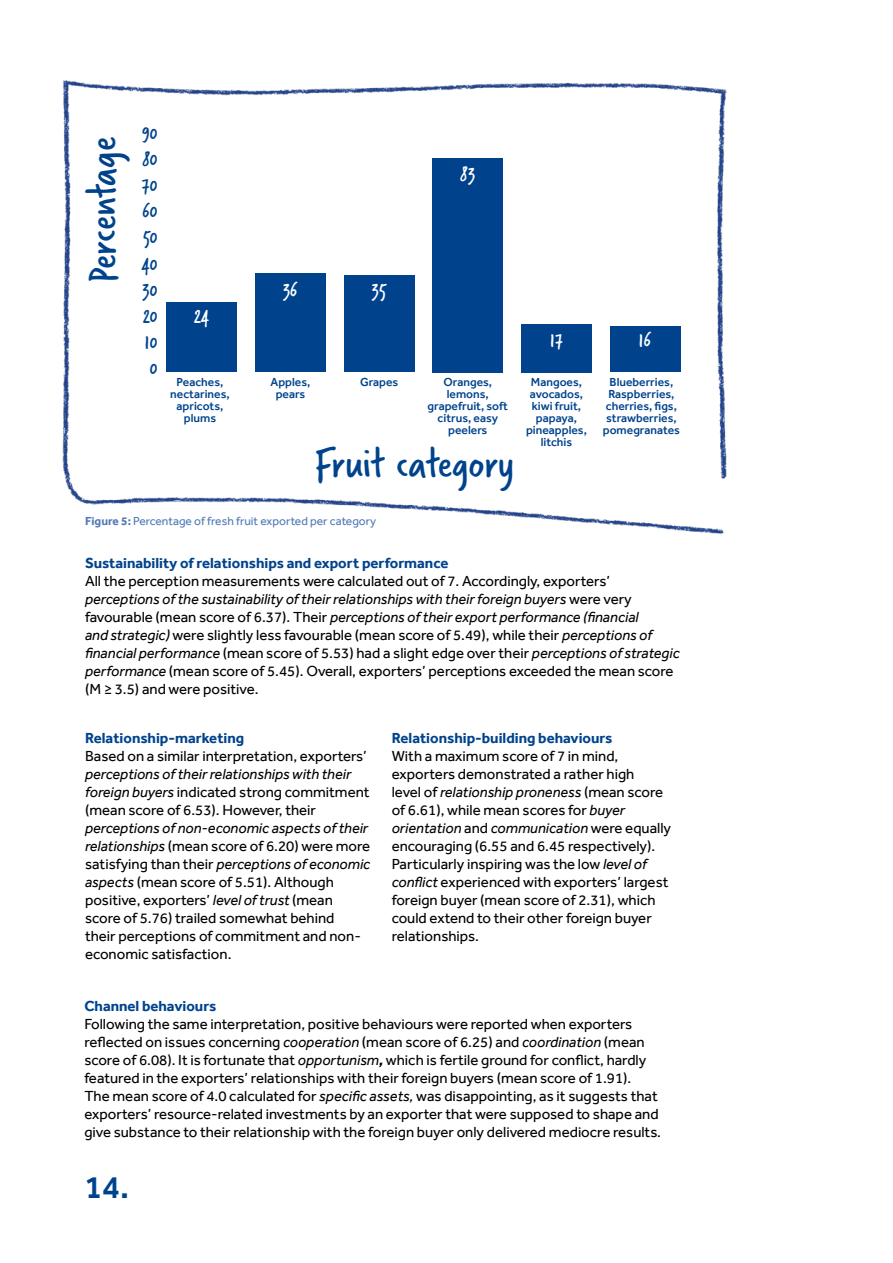
<style>
.page{position:relative;width:893px;height:1263px;background:#fff}
.page>*{position:absolute;margin:0;border:0;box-sizing:border-box;transform-origin:0 0}
.t1{font:43.8px "Verveine";color:#00438c}
.t2{font:500 33px "Effra";color:#00438c}
.t3{font:21px "Verveine";letter-spacing:-.02em;color:#00438c}
.t4{font:21px "Verveine";color:#fff}
.t5{font:15px/18px "Effra";color:#000}
.t6{font:700 15px "Effra";color:#00438c}
.t7{font:500 12px/12px "Effra";color:#00438c;text-align:center}
.t8{font:12px "Effra";color:#507ab7}
.s1{font-weight:700}
.s2{font-style:italic}
.s3{font-weight:700;font-style:italic}
</style>
<div class="page">
<hr style="left:892px;top:0;width:1px;height:1263px;background:#00438c">
<img style="left:62px;top:80px;width:665px;height:454px">
<div style="left:91px;top:111px;width:595px;height:386px;background:#fff"></div>
<div style="left:167px;top:302px;width:70px;height:70px;background:#00438c"></div>
<div style="left:433px;top:158px;width:70px;height:214px;background:#00438c"></div>
<div style="left:255px;top:273px;width:71px;height:99px;background:#00438c"></div>
<div style="left:521px;top:324px;width:71px;height:48px;background:#00438c"></div>
<div style="left:344px;top:276px;width:70px;height:96px;background:#00438c"></div>
<div style="left:610px;top:326px;width:70px;height:46px;background:#00438c"></div>
<h1 class="t1" style="left:72px;top:283px;width:147px;rotate:-90deg">Percentage</h1>
<h3 class="t3" style="left:142px;top:118px;width:17px">90</h3>
<h3 class="t3" style="left:143px;top:144px;width:16px">80</h3>
<h3 class="t3" style="left:142px;top:171px;width:17px">70</h3>
<h3 class="t3" style="left:143px;top:197px;width:16px">60</h3>
<h3 class="t3" style="left:143px;top:223px;width:16px">50</h3>
<h3 class="t3" style="left:142px;top:249px;width:17px">40</h3>
<h3 class="t3" style="left:142px;top:275px;width:17px">30</h3>
<h3 class="t3" style="left:143px;top:301px;width:16px">20</h3>
<h3 class="t3" style="left:145px;top:328px;width:14px">10</h3>
<h3 class="t3" style="left:150px;top:354px;width:9px">0</h3>
<h3 class="t4" style="left:194px;top:301px;width:17px">24</h3>
<p class="t7" style="left:170px;top:375px;width:61px">Peaches, nectarines, apricots, plums</p>
<h3 class="t4" style="left:283px;top:275px;width:16px">36</h3>
<h3 class="t4" style="left:372px;top:275px;width:16px">35</h3>
<h3 class="t4" style="left:460px;top:159px;width:17px">83</h3>
<h3 class="t4" style="left:550px;top:325px;width:14px">17</h3>
<h3 class="t4" style="left:639px;top:325px;width:14px">16</h3>
<p class="t7" style="left:271px;top:375px;width:41px">Apples, pears</p>
<p class="t7" style="left:360px;top:375px;width:40px">Grapes</p>
<p class="t7" style="left:428px;top:375px;width:82px">Oranges, lemons, grapefruit, soft citrus, easy peelers</p>
<p class="t7" style="left:526px;top:375px;width:62px">Mangoes, avocados, kiwi fruit, papaya, pineapples, litchis</p>
<p class="t7" style="left:603px;top:375px;width:79px">Blueberries,<br>Raspberries, cherries, figs, strawberries, pomegranates</p>
<h1 class="t1" style="left:314px;top:433px;width:202px">Fruit category</h1>
<p class="t8" style="left:85px;top:513px;width:293px"><span class="s1">Figure 5:</span> Percentage of fresh fruit exported per category</p>
<p class="t6" style="left:85px;top:554px;width:365px">Sustainability of relationships and export performance</p>
<p class="t5" style="left:85px;top:572px;width:596px">All the perception measurements were calculated out of 7. Accordingly, exporters’ <span class="s2">perceptions of the sustainability of their relationships with their foreign buyers</span> were very favourable (mean score of 6.37). Their <span class="s2">perceptions of their export performance (financial<br>and strategic)</span> were slightly less favourable (mean score of 5.49), while their <span class="s2">perceptions of financial performance</span> (mean score of 5.53) had a slight edge over their <span class="s2">perceptions of strategic performance</span> (mean score of 5.45). Overall, exporters’ perceptions exceeded the mean score (M ≥ 3.5) and were positive.</p>
<p class="t6" style="left:85px;top:729px;width:161px">Relationship-marketing</p>
<p class="t5" style="left:85px;top:747px;width:283px">Based on a similar interpretation, exporters’</p>
<p class="t5" style="left:85px;top:765px;width:286px"><span class="s2">perceptions of their relationships with their foreign buyers</span> indicated strong commitment (mean score of 6.53). However, their</p>
<p class="t5" style="left:85px;top:819px;width:287px"><span class="s2">perceptions of non-economic aspects of their relationships</span> (mean score of 6.20) were more satisfying than their <span class="s2">perceptions of economic aspects</span> (mean score of 5.51). Although positive, exporters’ <span class="s2">level of trust</span> (mean score of 5.76) trailed somewhat behind<br>their perceptions of commitment and non&shy;economic satisfaction.</p>
<p class="t6" style="left:392px;top:729px;width:222px">Relationship-building behaviours</p>
<p class="t5" style="left:392px;top:747px;width:281px">With a maximum score of 7 in mind, exporters demonstrated a rather high<br>level of <span class="s2">relationship proneness</span> (mean score of 6.61), while mean scores for <span class="s2">buyer orientation</span> and <span class="s2">communication</span> were equally encouraging (6.55 and 6.45 respectively).<br>Particularly inspiring was the low <span class="s2">level of conflict</span> experienced with exporters’ largest foreign buyer (mean score of 2.31), which could extend to their other foreign buyer relationships.</p>
<p class="t6" style="left:84px;top:997px;width:133px">Channel behaviours</p>
<p class="t5" style="left:84px;top:1015px;width:578px">Following the same interpretation, positive behaviours were reported when exporters reflected on issues concerning <span class="s2">cooperation</span> (mean score of 6.25) and <span class="s2">coordination</span> (mean score of 6.08). It is fortunate that <span class="s2">opportunism</span><span class="s3">,</span> which is fertile ground for conflict, hardly featured in the exporters’ relationships with their foreign buyers (mean score of 1.91).<br>The mean score of 4.0 calculated for <span class="s2">specific assets,</span> was disappointing, as it suggests that exporters’ resource-related investments by an exporter that were supposed to shape and give substance to their relationship with the foreign buyer only delivered mediocre results.</p>
<h2 class="t2" style="left:84px;top:1167px;width:46px">14.</h2>
</div>
